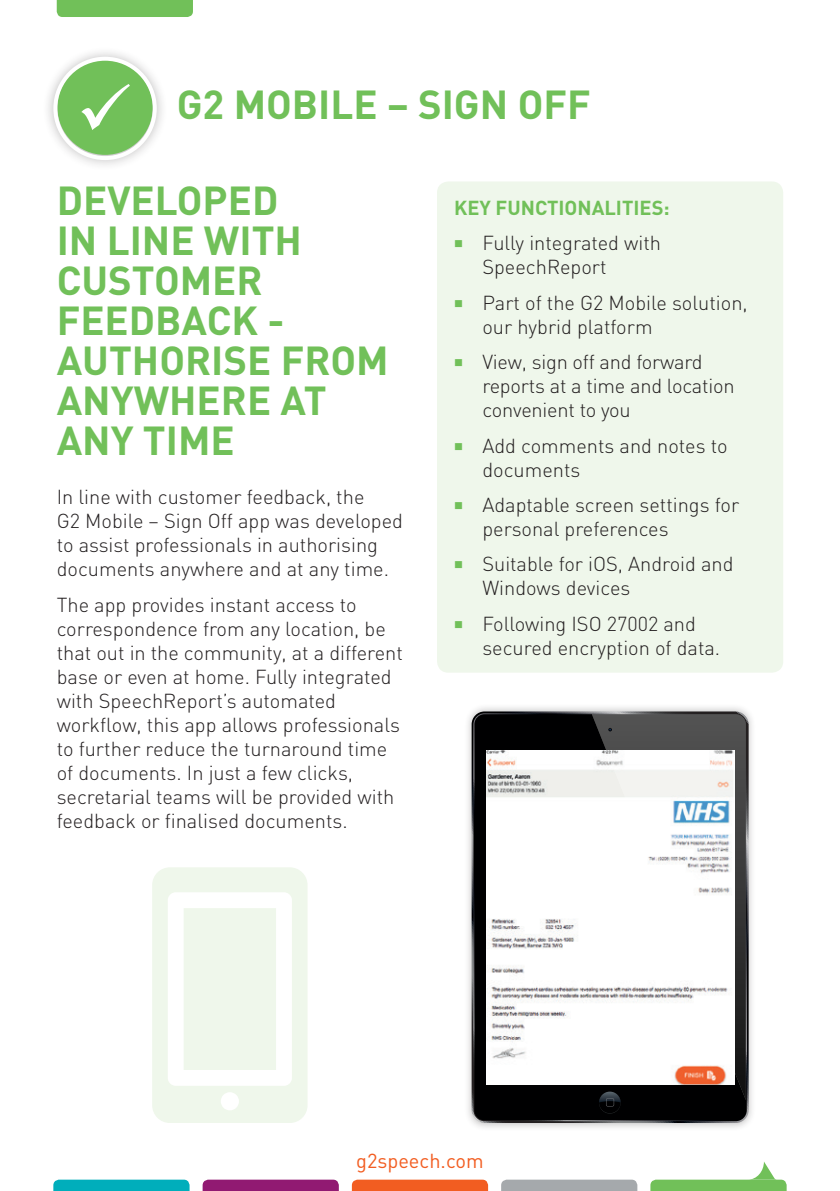
<style>
.page{position:relative;width:840px;height:1191px;background:#fff}
.page>*{position:absolute;margin:0;border:0;box-sizing:border-box;transform-origin:0 0}
.t1{font:700 40px/40px "DIN";color:#71c059}
.t2{font:300 20px/24px "DIN";color:#231f20}
.t3{font:700 20px "DIN";color:#71c059}
.t4{font:20px "DIN";color:#f25d21}
</style>
<div class="page">
<svg style="left:53px;top:1179px;width:136px;height:12px"></svg>
<svg style="left:202px;top:1179px;width:136px;height:12px"></svg>
<svg style="left:351px;top:1179px;width:137px;height:12px"></svg>
<svg style="left:501px;top:1179px;width:136px;height:12px"></svg>
<svg style="left:650px;top:1162px;width:136px;height:29px"></svg>
<div style="left:57px;top:0;width:136px;height:17px;background:#71c059"></div>
<div style="left:437px;top:181px;width:345px;height:491px;background:#eff7eb;border-radius:11px"></div>
<div style="left:463px;top:703px;width:293px;height:428px;background:#231f20;opacity:.3"></div>
<svg style="left:471px;top:711px;width:277px;height:412px"></svg>
<div style="left:474px;top:714px;width:271px;height:406px;background:#000001;border-radius:10px"></div>
<img style="left:486px;top:750px;width:105px;height:335px">
<svg style="left:599px;top:1100px;width:21px;height:6px"></svg>
<svg style="left:591px;top:714px;width:154px;height:386px"></svg>
<div style="left:42px;top:45px;width:126px;height:126px;background:#231f20;opacity:.3"></div>
<div style="left:57px;top:60px;width:96px;height:95px;background:#71c059;border-radius:50%"></div>
<div style="left:53px;top:57px;width:104px;height:103px;border:4px solid #fff;border-radius:50%"></div>
<svg style="left:81px;top:84px;width:49px;height:46px"></svg>
<svg style="left:152px;top:867px;width:155px;height:256px"></svg>
<h1 class="t1" style="left:177px;top:83px;width:415px">G2 MOBILE – SIGN OFF</h1>
<h1 class="t1" style="left:57px;top:178px;width:333px">DEVELOPED<br>IN LINE WITH<br>CUSTOMER<br>FEEDBACK -<br>AUTHORISE FROM<br>ANYWHERE AT<br>ANY TIME</h1>
<p class="t2" style="left:57px;top:485px;width:347px">In line with customer feedback, the<br>G2 Mobile – Sign Off app was developed to assist professionals in authorising documents anywhere and at any time.</p>
<p class="t2" style="left:57px;top:592px;width:347px">The app provides instant access to correspondence from any location, be that out in the community, at a different base or even at home. Fully integrated with SpeechReport’s automated workflow, this app allows professionals to further reduce the turnaround time of documents. In just a few clicks, secretarial teams will be provided with feedback or finalised documents.</p>
<p class="t3" style="left:454px;top:195px;width:217px">KEY FUNCTIONALITIES:</p>
<p class="t2" style="left:482px;top:231px;width:180px">Fully integrated with<br>SpeechReport</p>
<p class="t2" style="left:482px;top:290px;width:266px">Part of the G2 Mobile solution, our hybrid platform</p>
<p class="t2" style="left:482px;top:350px;width:253px">View, sign off and forward reports at a time and location convenient to you</p>
<p class="t2" style="left:482px;top:433px;width:246px">Add comments and notes to documents</p>
<p class="t2" style="left:482px;top:492px;width:258px">Adaptable screen settings for personal preferences</p>
<p class="t2" style="left:482px;top:552px;width:252px">Suitable for iOS, Android and<br>Windows devices</p>
<p class="t2" style="left:482px;top:611px;width:239px">Following ISO 27002 and secured encryption of data.</p>
<p class="t4" style="left:356px;top:1147px;width:129px">g2speech.com</p>
</div>
